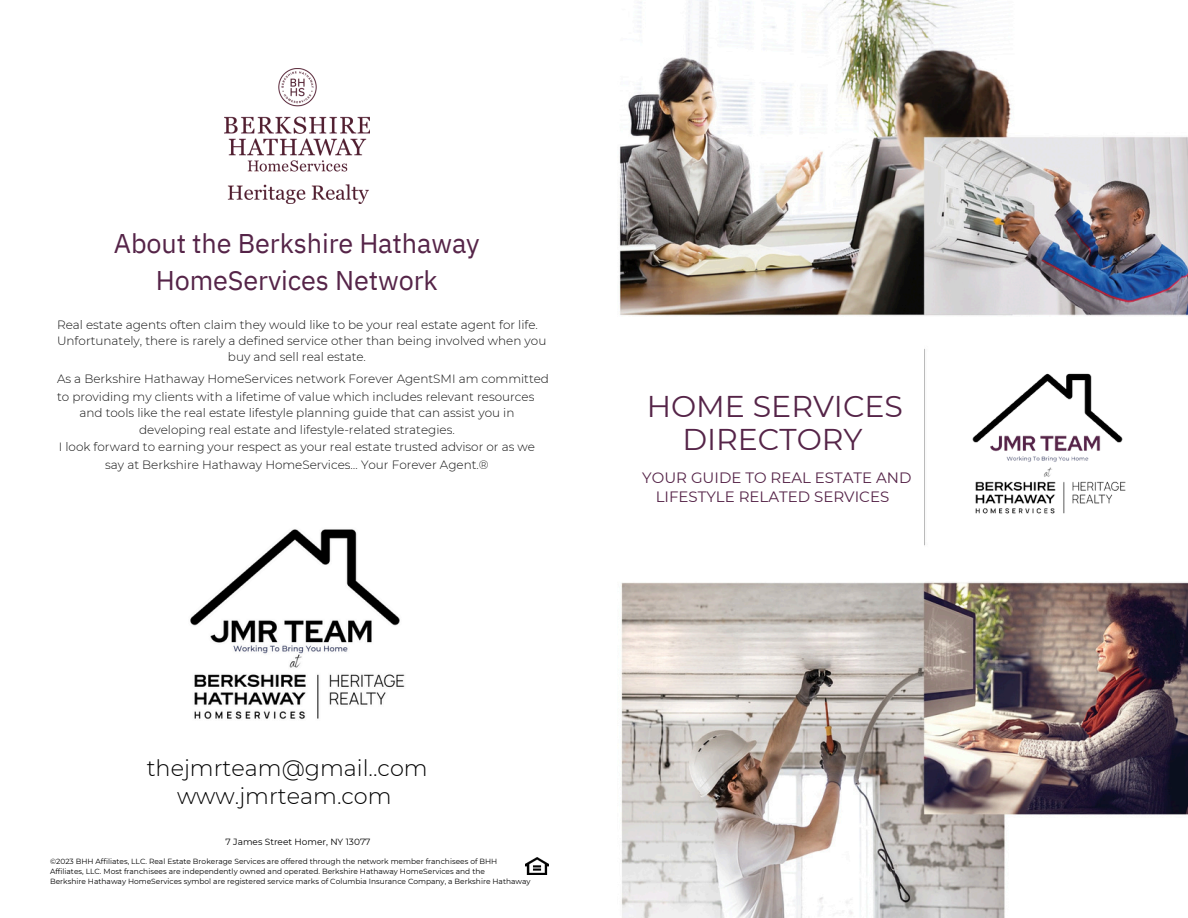
<style>
.page{position:relative;width:1188px;height:918px;background:#fff}
.page>*{position:absolute;margin:0;border:0;box-sizing:border-box;transform-origin:0 0}
.t1{font:30px/32.7px "Montserrat";color:#552448;text-align:center}
.t2{font:27px/37.2px "IBM Plex Sans";letter-spacing:-.005em;color:#552448;text-align:center}
.t3{font:300 22.35px/28.2px "Montserrat";color:#000;text-align:center}
.t4{font:15px/19.2px "Montserrat";color:#552448;text-align:center}
.t5{font:300 12px/16.8px "Montserrat";color:#111}
.t6{font:9px "Montserrat";color:#000}
.t7{font:7.5px "Montserrat";color:#000}
</style>
<div class="page">
<img style="left:224px;top:69px;width:146px;height:135px">
<img style="left:526px;top:857px;width:22px;height:17px">
<img style="left:619px;top:0;width:569px;height:918px">
<div style="left:621px;top:325px;width:303px;height:247px;background:#fff"></div>
<img style="left:861px;top:297px;width:327px;height:345px">
<img style="left:190px;top:529px;width:215px;height:191px">
<h3 class="t2" style="left:114px;top:225px;width:367px">About the Berkshire Hathaway<br>HomeServices Network</h3>
<p class="t5" style="left:57px;top:317px;width:482px">Real estate agents often claim they would like to be your real estate agent for life.</p>
<p class="t5" style="left:57px;top:332px;width:491px">Unfortunately, there is rarely a defined service other than being involved when you</p>
<p class="t5" style="left:228px;top:348px;width:140px">buy and sell real estate.</p>
<p class="t5" style="left:57px;top:370px;width:493px;line-height:18px">As a Berkshire Hathaway HomeServices network Forever AgentSMI am committed to providing my clients with a lifetime of value which includes relevant resources</p>
<p class="t5" style="left:59px;top:404px;width:478px;text-align:center">and tools like the real estate lifestyle planning guide that can assist you in developing real estate and lifestyle-related strategies.<br>I look forward to earning your respect as your real estate trusted advisor or as we</p>
<p class="t5" style="left:105px;top:456px;width:385px">say at Berkshire Hathaway HomeServices… Your Forever Agent.®</p>
<p class="t1" style="left:647px;top:390px;width:258px">HOME SERVICES<br>DIRECTORY</p>
<p class="t4" style="left:642px;top:468px;width:271px">YOUR GUIDE TO REAL ESTATE AND<br>LIFESTYLE RELATED SERVICES</p>
<h6 class="t3" style="left:147px;top:754px;width:282px">thejmrteam@gmail..com www.jmrteam.com</h6>
<p class="t6" style="left:226px;top:836px;width:146px">7 James Street Homer, NY 13077</p>
<p class="t7" style="left:50px;top:856px;width:449px">©2023 BHH Affiliates, LLC. Real Estate Brokerage Services are offered through the network member franchisees of BHH</p>
<p class="t7" style="left:50px;top:866px;width:436px">Affiliates, LLC. Most franchisees are independently owned and operated. Berkshire Hathaway HomeServices and the</p>
<p class="t7" style="left:50px;top:877px;width:482px">Berkshire Hathaway HomeServices symbol are registered service marks of Columbia Insurance Company, a Berkshire Hathaway</p>
</div>
